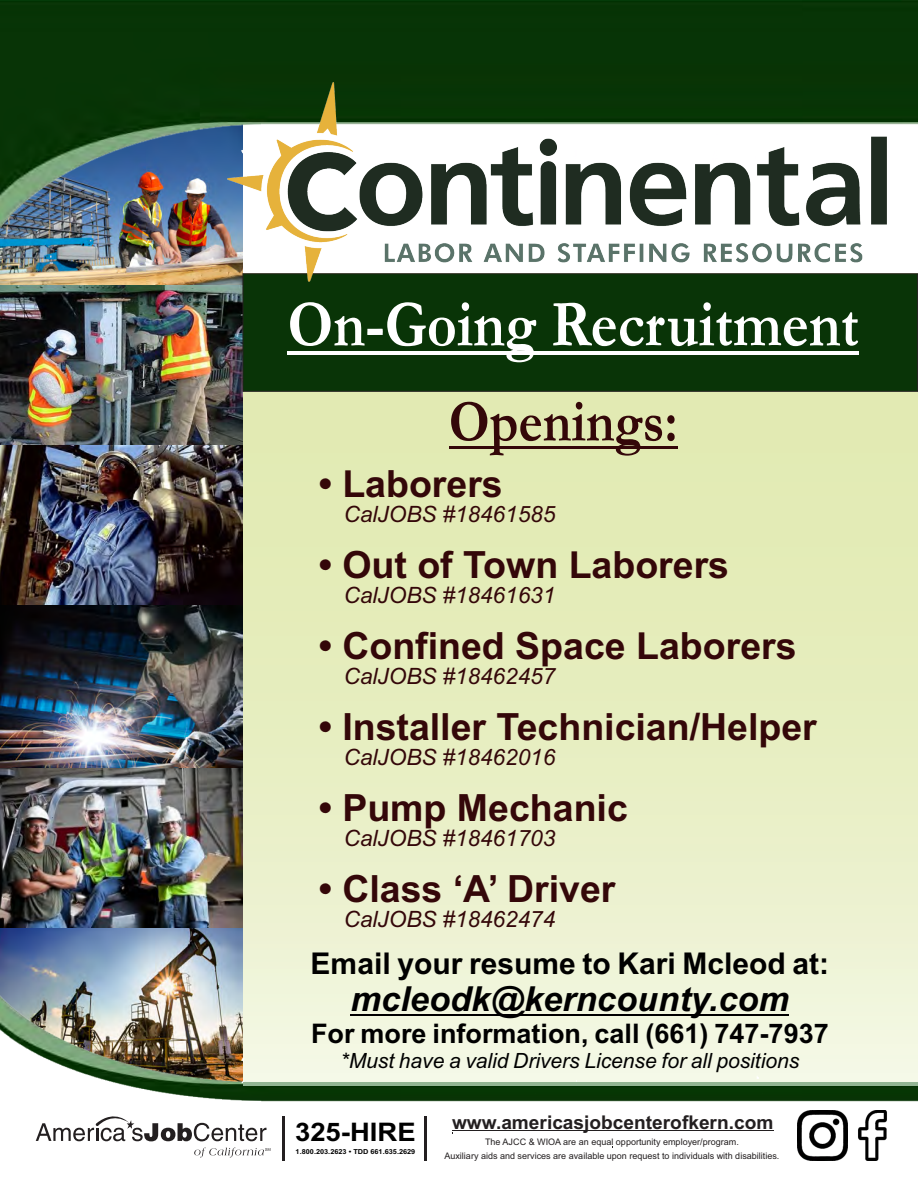
<style>
.page{position:relative;width:918px;height:1188px;background:#fff}
.page>*{position:absolute;margin:0;border:0;box-sizing:border-box;transform-origin:0 0}
.t1{font:700 66.9px "Garamond";color:#fff;scale:.86 1}
.t2{font:700 60px "Garamond";color:#340709;scale:.86 1}
.t3{font:700 37.5px "Arial";color:#340709}
.t4{font:italic 700 34.5px "Arial";color:#000}
.t5{font:700 30px "Arial";color:#000}
.t6{font:700 27px "Arial";color:#000}
.t7{font:700 25.5px "Arial";color:#000;scale:1.07 1}
.t8{font:italic 22.5px "Arial";color:#340709}
.t9{font:italic 21px "Arial";color:#000}
.t10{font:700 18.9px "Arial";color:#231f20}
.t11{font:9px/13.4px "Arial";color:#231f20;text-align:center}
.t12{font:700 6.9px "Arial";color:#000;scale:1.07 1}
</style>
<div class="page">
<svg style="left:243px;top:392px;width:675px;height:603px;background:#e6edc1"></svg>
<img style="left:0;top:768px;width:243px;height:227px">
<img style="left:0;top:230px;width:243px;height:538px">
<img style="left:0;top:0;width:918px;height:230px">
<img style="left:0;top:995px;width:918px;height:34px">
<img style="left:0;top:1029px;width:918px;height:132px">
<hr style="left:243px;top:1082px;width:675px;height:4px;background:#93b593">
<hr style="left:449px;top:446px;width:229px;height:3px;background:#340709">
<hr style="left:452px;top:1130px;width:321px;height:1px;background:#231f20">
<hr style="left:282px;top:1116px;width:2px;height:44px;background:#231f20">
<div style="left:243px;top:273px;width:675px;height:119px;background:#093407;border:1px solid #231f20"></div>
<svg style="left:194px;top:1148px;width:76px;height:9px"></svg>
<svg style="left:36px;top:1108px;width:231px;height:33px"></svg>
<hr style="left:424px;top:1116px;width:3px;height:44px;background:#231f20">
<hr style="left:288px;top:352px;width:571px;height:3px;background:#fff">
<hr style="left:350px;top:1015px;width:439px;height:1px;background:#000">
<img style="left:797px;top:1110px;width:50px;height:50px">
<img style="left:822px;top:1111px;width:96px;height:49px">
<img style="left:227px;top:82px;width:659px;height:200px">
<h1 class="t1" style="left:288px;top:302px;width:666px">On-Going Recruitment</h1>
<h2 class="t2" style="left:449px;top:401px;width:268px">Openings:</h2>
<h3 class="t3" style="left:319px;top:469px;width:186px">• Laborers</h3>
<h3 class="t8" style="left:344px;top:505px;width:213px">CalJOBS #18461585</h3>
<h3 class="t3" style="left:319px;top:551px;width:412px">• Out of Town Laborers</h3>
<h3 class="t8" style="left:344px;top:586px;width:213px">CalJOBS #18461631</h3>
<h3 class="t3" style="left:319px;top:632px;width:479px">• Confined Space Laborers</h3>
<h3 class="t8" style="left:344px;top:667px;width:213px">CalJOBS #18462457</h3>
<h3 class="t3" style="left:319px;top:713px;width:500px">• Installer Technician/Helper</h3>
<h3 class="t8" style="left:344px;top:749px;width:213px">CalJOBS #18462016</h3>
<h3 class="t3" style="left:319px;top:794px;width:311px">• Pump Mechanic</h3>
<h3 class="t8" style="left:344px;top:830px;width:213px">CalJOBS #18461703</h3>
<h3 class="t3" style="left:319px;top:875px;width:298px">• Class ‘A’ Driver</h3>
<h3 class="t8" style="left:344px;top:911px;width:213px">CalJOBS #18462474</h3>
<h3 class="t5" style="left:311px;top:952px;width:520px">Email your resume to Kari Mcleod at:</h3>
<h3 class="t4" style="left:350px;top:986px;width:440px">mcleodk@kerncounty.com</h3>
<h3 class="t6" style="left:311px;top:1023px;width:519px">For more information, call (661) 747-7937</h3>
<h3 class="t9" style="left:341px;top:1053px;width:460px">*Must have a valid Drivers License for all positions</h3>
<h3 class="t10" style="left:452px;top:1115px;width:323px">www.americasjobcenterofkern.com</h3>
<h3 class="t7" style="left:295px;top:1123px;width:114px">325-HIRE</h3>
<p class="t12" style="left:296px;top:1149px;width:113px">1.800.203.2623 • TDD 661.635.2629</p>
<p class="t11" style="left:444px;top:1136px;width:337px">The AJCC &amp; WIOA are an equal opportunity employer/program.<br>Auxiliary aids and services are available upon request to individuals with disabilities.</p>
</div>
